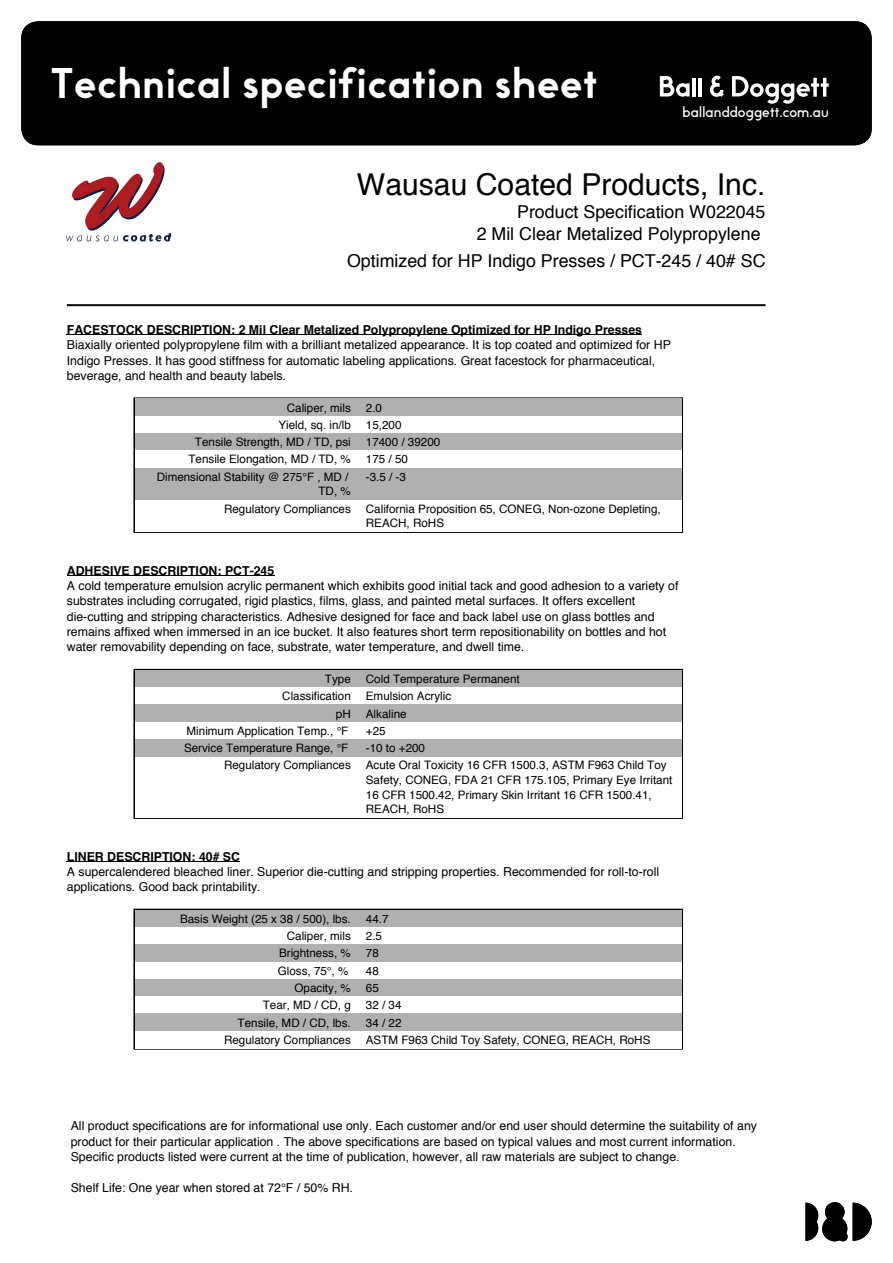
<style>
.page{position:relative;width:893px;height:1263px;background:#fff}
.page>*{position:absolute;margin:0;border:0;box-sizing:border-box;transform-origin:0 0}
.t1{font:700 39px "Futwora Pro";letter-spacing:-.03em;color:#fff}
.t2{font:30.15px "Helvetica";color:#000}
.t3{font:17.85px/22.2px "Helvetica";color:#000;text-align:right}
.t4{font:13.5px "Futwora Pro";letter-spacing:-.03em;color:#fff}
.t5{font:12.3px/15.5px "Helvetica";color:#000}
.t6{font:700 12.3px "Helvetica";color:#000}
.t7{font:11.7px/14.5px "Helvetica";color:#000}
</style>
<div class="page">
<div style="left:21px;top:21px;width:851px;height:124px;background:#000;border-radius:17px"></div>
<hr style="left:692px;top:78px;width:4px;height:18px;background:#fff">
<hr style="left:698px;top:78px;width:4px;height:18px;background:#fff">
<svg style="left:732px;top:76px;width:97px;height:28px"></svg>
<svg style="left:710px;top:76px;width:14px;height:21px"></svg>
<svg style="left:660px;top:76px;width:30px;height:21px"></svg>
<svg style="left:805px;top:1202px;width:67px;height:39px"></svg>
<img style="left:67px;top:163px;width:103px;height:79px">
<hr style="left:67px;top:304px;width:698px;height:2px;background:#000">
<div style="left:133px;top:397px;width:550px;height:136px;border:3px solid #000"></div>
<div style="left:133px;top:669px;width:550px;height:150px;border:3px solid #000"></div>
<div style="left:133px;top:909px;width:550px;height:141px;border:3px solid #000"></div>
<div style="left:135px;top:399px;width:219px;height:17px;background:#b0b0b0"></div>
<div style="left:354px;top:399px;width:10px;height:17px;background:#b0b0b0"></div>
<div style="left:364px;top:399px;width:318px;height:17px;background:#b0b0b0"></div>
<div style="left:135px;top:416px;width:219px;height:17px;background:#fff"></div>
<div style="left:364px;top:416px;width:318px;height:17px;background:#fff"></div>
<div style="left:135px;top:433px;width:219px;height:18px;background:#b0b0b0"></div>
<div style="left:354px;top:433px;width:10px;height:18px;background:#b0b0b0"></div>
<div style="left:364px;top:433px;width:318px;height:18px;background:#b0b0b0"></div>
<div style="left:135px;top:451px;width:219px;height:17px;background:#fff"></div>
<div style="left:364px;top:451px;width:318px;height:17px;background:#fff"></div>
<div style="left:135px;top:468px;width:219px;height:32px;background:#b0b0b0"></div>
<div style="left:354px;top:468px;width:10px;height:32px;background:#b0b0b0"></div>
<div style="left:364px;top:468px;width:318px;height:32px;background:#b0b0b0"></div>
<div style="left:135px;top:500px;width:219px;height:32px;background:#fff"></div>
<div style="left:354px;top:500px;width:10px;height:32px;background:#fff"></div>
<div style="left:364px;top:500px;width:318px;height:32px;background:#fff"></div>
<div style="left:135px;top:670px;width:219px;height:17px;background:#b0b0b0"></div>
<div style="left:354px;top:670px;width:10px;height:17px;background:#b0b0b0"></div>
<div style="left:364px;top:670px;width:318px;height:17px;background:#b0b0b0"></div>
<div style="left:135px;top:687px;width:219px;height:18px;background:#fff"></div>
<div style="left:364px;top:687px;width:318px;height:18px;background:#fff"></div>
<div style="left:135px;top:705px;width:219px;height:17px;background:#b0b0b0"></div>
<div style="left:354px;top:705px;width:10px;height:17px;background:#b0b0b0"></div>
<div style="left:364px;top:705px;width:318px;height:17px;background:#b0b0b0"></div>
<div style="left:135px;top:722px;width:219px;height:17px;background:#fff"></div>
<div style="left:364px;top:722px;width:318px;height:17px;background:#fff"></div>
<div style="left:135px;top:739px;width:219px;height:18px;background:#b0b0b0"></div>
<div style="left:354px;top:739px;width:10px;height:18px;background:#b0b0b0"></div>
<div style="left:364px;top:739px;width:318px;height:18px;background:#b0b0b0"></div>
<div style="left:135px;top:757px;width:219px;height:60px;background:#fff"></div>
<div style="left:354px;top:757px;width:10px;height:60px;background:#fff"></div>
<div style="left:364px;top:757px;width:318px;height:60px;background:#fff"></div>
<div style="left:135px;top:910px;width:219px;height:17px;background:#b0b0b0"></div>
<div style="left:354px;top:910px;width:10px;height:17px;background:#b0b0b0"></div>
<div style="left:364px;top:910px;width:318px;height:17px;background:#b0b0b0"></div>
<div style="left:135px;top:927px;width:219px;height:17px;background:#fff"></div>
<div style="left:364px;top:927px;width:318px;height:17px;background:#fff"></div>
<div style="left:135px;top:944px;width:219px;height:18px;background:#b0b0b0"></div>
<div style="left:354px;top:944px;width:10px;height:18px;background:#b0b0b0"></div>
<div style="left:364px;top:944px;width:318px;height:18px;background:#b0b0b0"></div>
<div style="left:135px;top:962px;width:219px;height:17px;background:#fff"></div>
<div style="left:364px;top:962px;width:318px;height:17px;background:#fff"></div>
<div style="left:135px;top:979px;width:219px;height:17px;background:#b0b0b0"></div>
<div style="left:354px;top:979px;width:10px;height:17px;background:#b0b0b0"></div>
<div style="left:364px;top:979px;width:318px;height:17px;background:#b0b0b0"></div>
<div style="left:135px;top:996px;width:219px;height:18px;background:#fff"></div>
<div style="left:364px;top:996px;width:318px;height:18px;background:#fff"></div>
<div style="left:135px;top:1014px;width:219px;height:17px;background:#b0b0b0"></div>
<div style="left:354px;top:1014px;width:10px;height:17px;background:#b0b0b0"></div>
<div style="left:364px;top:1014px;width:318px;height:17px;background:#b0b0b0"></div>
<div style="left:135px;top:1031px;width:219px;height:17px;background:#fff"></div>
<div style="left:354px;top:1031px;width:10px;height:17px;background:#fff"></div>
<div style="left:364px;top:1031px;width:318px;height:17px;background:#fff"></div>
<hr style="left:67px;top:335px;width:575px;height:1px;background:#000">
<hr style="left:67px;top:575px;width:207px;height:1px;background:#000">
<hr style="left:67px;top:861px;width:173px;height:1px;background:#000">
<h1 class="t1" style="left:50px;top:55px;width:550px">Technical specification sheet</h1>
<p class="t4" style="left:682px;top:102px;width:149px">ballanddoggett.com.au</p>
<h2 class="t2" style="left:357px;top:161px;width:410px">Wausau Coated Products, Inc.</h2>
<h3 class="t3" style="left:477px;top:201px;width:290px">Product Specification W022045<br>2 Mil Clear Metalized Polypropylene</h3>
<h3 class="t3" style="left:347px;top:251px;width:420px">Optimized for HP Indigo Presses / PCT-245 / 40# SC</h3>
<p class="t6" style="left:67px;top:320px;width:577px">FACESTOCK DESCRIPTION: 2 Mil Clear Metalized Polypropylene Optimized for HP Indigo Presses</p>
<p class="t5" style="left:67px;top:337px;width:606px">Biaxially oriented polypropylene film with a brilliant metalized appearance. It is top coated and optimized for HP<br>Indigo Presses. It has good stiffness for automatic labeling applications. Great facestock for pharmaceutical, beverage, and health and beauty labels.</p>
<p class="t7" style="left:287px;top:400px;width:66px">Caliper, mils</p>
<p class="t7" style="left:366px;top:400px;width:18px">2.0</p>
<p class="t7" style="left:278px;top:418px;width:74px">Yield, sq. in/lb</p>
<p class="t7" style="left:366px;top:418px;width:37px">15,200</p>
<p class="t7" style="left:195px;top:435px;width:157px">Tensile Strength, MD / TD, psi</p>
<p class="t7" style="left:366px;top:435px;width:76px">17400 / 39200</p>
<p class="t7" style="left:188px;top:452px;width:164px">Tensile Elongation, MD / TD, %</p>
<p class="t7" style="left:366px;top:452px;width:44px">175 / 50</p>
<p class="t7" style="left:157px;top:470px;width:196px;text-align:right">Dimensional Stability @ 275°F , MD /<br>TD, %</p>
<p class="t7" style="left:366px;top:470px;width:42px">-3.5 / -3</p>
<p class="t7" style="left:224px;top:501px;width:128px">Regulatory Compliances</p>
<p class="t7" style="left:366px;top:501px;width:296px">California Proposition 65, CONEG, Non-ozone Depleting,<br>REACH, RoHS</p>
<p class="t6" style="left:67px;top:560px;width:209px">ADHESIVE DESCRIPTION: PCT-245</p>
<p class="t5" style="left:67px;top:578px;width:613px">A cold temperature emulsion acrylic permanent which exhibits good initial tack and good adhesion to a variety of substrates including corrugated, rigid plastics, films, glass, and painted metal surfaces. It offers excellent die-cutting and stripping characteristics. Adhesive designed for face and back label use on glass bottles and remains affixed when immersed in an ice bucket. It also features short term repositionability on bottles and hot water removability depending on face, substrate, water temperature, and dwell time.</p>
<p class="t7" style="left:325px;top:672px;width:27px">Type</p>
<p class="t7" style="left:366px;top:672px;width:155px">Cold Temperature Permanent</p>
<p class="t7" style="left:282px;top:689px;width:70px">Classification</p>
<p class="t7" style="left:366px;top:689px;width:87px">Emulsion Acrylic</p>
<p class="t7" style="left:336px;top:706px;width:16px">pH</p>
<p class="t7" style="left:366px;top:706px;width:42px">Alkaline</p>
<p class="t7" style="left:187px;top:724px;width:163px">Minimum Application Temp., °F</p>
<p class="t7" style="left:366px;top:724px;width:21px">+25</p>
<p class="t7" style="left:184px;top:741px;width:166px">Service Temperature Range, °F</p>
<p class="t7" style="left:366px;top:741px;width:61px">-10 to +200</p>
<p class="t7" style="left:224px;top:758px;width:128px">Regulatory Compliances</p>
<p class="t7" style="left:366px;top:758px;width:308px">Acute Oral Toxicity 16 CFR 1500.3, ASTM F963 Child Toy Safety, CONEG, FDA 21 CFR 175.105, Primary Eye Irritant 16 CFR 1500.42, Primary Skin Irritant 16 CFR 1500.41, REACH, RoHS</p>
<p class="t6" style="left:67px;top:846px;width:175px">LINER DESCRIPTION: 40# SC</p>
<p class="t5" style="left:67px;top:864px;width:594px">A supercalendered bleached liner. Superior die-cutting and stripping properties. Recommended for roll-to-roll applications. Good back printability.</p>
<p class="t7" style="left:180px;top:912px;width:172px">Basis Weight (25 x 38 / 500), lbs.</p>
<p class="t7" style="left:366px;top:912px;width:24px">44.7</p>
<p class="t7" style="left:287px;top:929px;width:66px">Caliper, mils</p>
<p class="t7" style="left:366px;top:929px;width:18px">2.5</p>
<p class="t7" style="left:279px;top:946px;width:73px">Brightness, %</p>
<p class="t7" style="left:366px;top:946px;width:14px">78</p>
<p class="t7" style="left:278px;top:963px;width:72px">Gloss, 75°, %</p>
<p class="t7" style="left:366px;top:963px;width:14px">48</p>
<p class="t7" style="left:295px;top:981px;width:58px">Opacity, %</p>
<p class="t7" style="left:366px;top:981px;width:14px">65</p>
<p class="t7" style="left:263px;top:998px;width:89px">Tear, MD / CD, g</p>
<p class="t7" style="left:366px;top:998px;width:37px">32 / 34</p>
<p class="t7" style="left:238px;top:1015px;width:115px">Tensile, MD / CD, lbs.</p>
<p class="t7" style="left:366px;top:1015px;width:37px">34 / 22</p>
<p class="t7" style="left:224px;top:1033px;width:128px">Regulatory Compliances</p>
<p class="t7" style="left:366px;top:1033px;width:286px">ASTM F963 Child Toy Safety, CONEG, REACH, RoHS</p>
<p class="t5" style="left:71px;top:1118px;width:688px">All product specifications are for informational use only. Each customer and/or end user should determine the suitability of any product for their particular application . The above specifications are based on typical values and most current information.<br>Specific products listed were current at the time of publication, however, all raw materials are subject to change.</p>
<p class="t5" style="left:71px;top:1180px;width:284px">Shelf Life: One year when stored at 72°F / 50% RH.</p>
</div>
